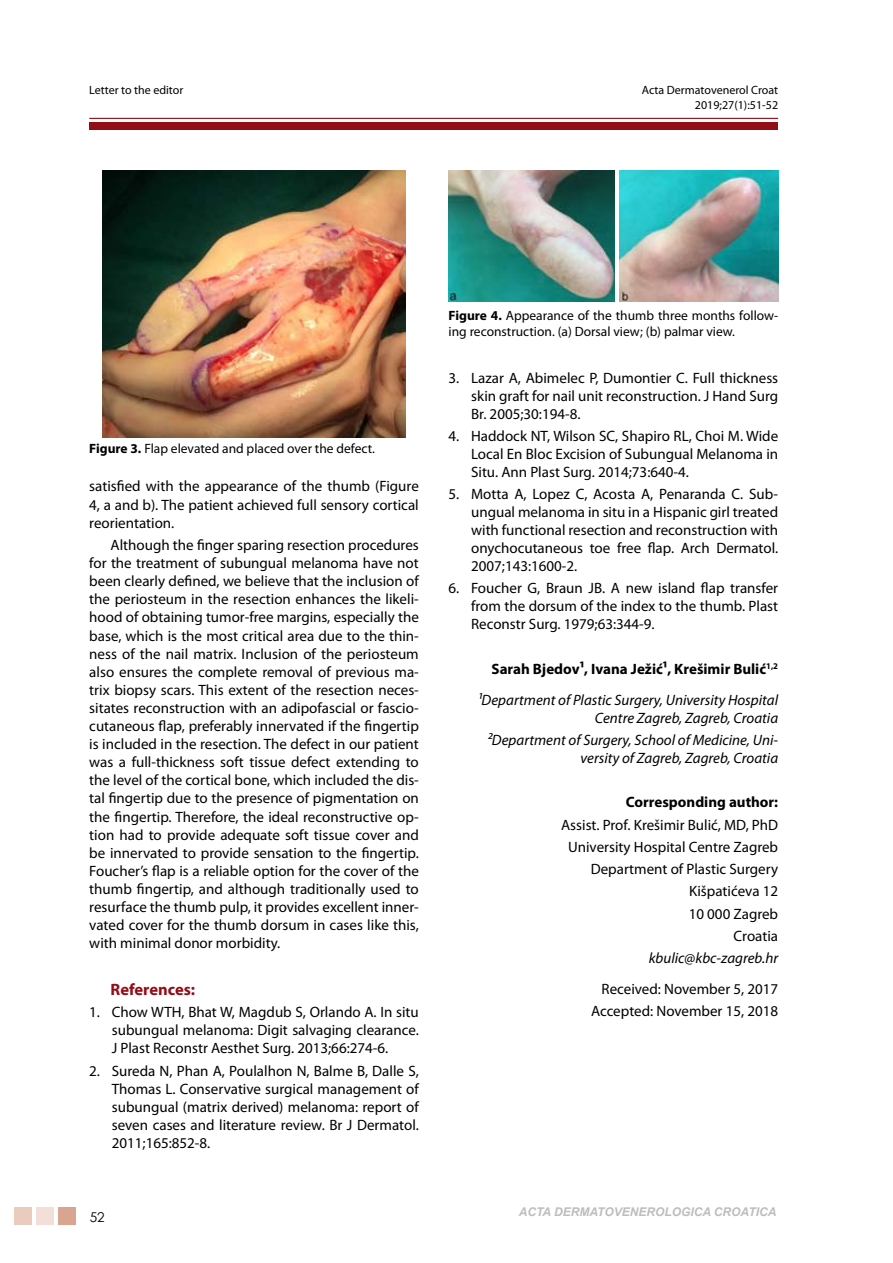
<style>
.page{position:relative;width:893px;height:1263px;background:#fff}
.page>*{position:absolute;margin:0;border:0;box-sizing:border-box;transform-origin:0 0}
.t1{font:700 16.5px "Myriad Pro";color:#930d17}
.t2{font:15px/18.1px "Myriad Pro";color:#000;text-align:justify}
.t3{font:italic 15px/30.8px "Myriad Pro";color:#000;text-align:right}
.t4{font:700 15px "Myriad Pro";color:#000}
.t5{font:13.5px/16.2px "Myriad Pro";color:#000}
.t6{font:13.5px "Century Gothic";color:#000}
.t7{font:12px/14.4px "Myriad Pro";color:#000;text-align:right}
.t8{font:italic 700 12px "Arial";color:#bcbdbe}
.s1{font-weight:700}
.s2{font-weight:700;font-style:normal}
</style>
<div class="page">
<div style="left:89px;top:122px;width:689px;height:8px;background:#930d17"></div>
<hr style="left:89px;top:118px;width:689px;height:1px;background:#930d17">
<div style="left:14px;top:1207px;width:18px;height:18px;background:#eacbbe"></div>
<div style="left:36px;top:1207px;width:18px;height:18px;background:#f3dfd7"></div>
<div style="left:59px;top:1207px;width:17px;height:18px;background:#d9a591"></div>
<img style="left:102px;top:170px;width:303px;height:268px">
<img style="left:620px;top:170px;width:158px;height:131px">
<img style="left:449px;top:170px;width:165px;height:132px">
<p class="t7" style="left:89px;top:83px;width:96px">Letter to the editor</p>
<p class="t7" style="left:642px;top:83px;width:138px">Acta Dermatovenerol Croat<br>2019;27(1):51-52</p>
<p class="t5" style="left:89px;top:441px;width:287px"><span class="s1">Figure 3.</span> Flap elevated and placed over the defect.</p>
<p class="t2" style="left:89px;top:477px;width:331px">satisfied with the appearance of the thumb (Figure 4, a and b). The patient achieved full sensory cortical reorientation.</p>
<p class="t2" style="left:89px;top:536px;width:331px;text-indent:21px">Although the finger sparing resection procedures for the treatment of subungual melanoma have not been clearly defined, we believe that the inclusion of the periosteum in the resection enhances the likeli&shy;hood of obtaining tumor-free margins, especially the base, which is the most critical area due to the thin&shy;ness of the nail matrix. Inclusion of the periosteum also ensures the complete removal of previous ma&shy;trix biopsy scars. This extent of the resection neces&shy;sitates reconstruction with an adipofascial or fascio&shy;cutaneous flap, preferably innervated if the fingertip is included in the resection. The defect in our patient was a full-thickness soft tissue defect extending to the level of the cortical bone, which included the dis&shy;tal fingertip due to the presence of pigmentation on the fingertip. Therefore, the ideal reconstructive op&shy;tion had to provide adequate soft tissue cover and be innervated to provide sensation to the fingertip.<br>Foucher’s flap is a reliable option for the cover of the thumb fingertip, and although traditionally used to resurface the thumb pulp, it provides excellent inner&shy;vated cover for the thumb dorsum in cases like this, with minimal donor morbidity.</p>
<p class="t1" style="left:111px;top:978px;width:86px">References:</p>
<p class="t2" style="left:112px;top:1003px;width:309px;text-indent:-22px">1. Chow WTH, Bhat W, Magdub S, Orlando A. In situ subungual melanoma: Digit salvaging clearance.<br>J Plast Reconstr Aesthet Surg. 2013;66:274-6.</p>
<p class="t2" style="left:112px;top:1061px;width:309px;text-indent:-22px">2. Sureda N, Phan A, Poulalhon N, Balme B, Dalle S, Thomas L. Conservative surgical management of subungual (matrix derived) melanoma: report of seven cases and literature review. Br J Dermatol.<br>2011;165:852-8.</p>
<p class="t6" style="left:90px;top:1207px;width:16px">52</p>
<p class="t5" style="left:449px;top:307px;width:331px"><span class="s1">Figure 4.</span> Appearance of the thumb three months follow&shy;ing reconstruction. (a) Dorsal view; (b) palmar view.</p>
<p class="t2" style="left:471px;top:368px;width:309px;text-indent:-22px">3. Lazar A, Abimelec P, Dumontier C. Full thickness skin graft for nail unit reconstruction. J Hand Surg Br. 2005;30:194-8.</p>
<p class="t2" style="left:471px;top:427px;width:309px;text-indent:-22px">4. Haddock NT, Wilson SC, Shapiro RL, Choi M. Wide Local En Bloc Excision of Subungual Melanoma in Situ. Ann Plast Surg. 2014;73:640-4.</p>
<p class="t2" style="left:471px;top:485px;width:309px;text-indent:-22px">5. Motta A, Lopez C, Acosta A, Penaranda C. Sub&shy;ungual melanoma in situ in a Hispanic girl treated with functional resection and reconstruction with onychocutaneous toe free flap. Arch Dermatol.<br>2007;143:1600-2.</p>
<p class="t2" style="left:471px;top:579px;width:309px;text-indent:-22px">6. Foucher G, Braun JB. A new island flap transfer from the dorsum of the index to the thumb. Plast Reconstr Surg. 1979;63:344-9.</p>
<p class="t3" style="left:478px;top:653px;width:301px"><span class="s2">Sarah Bjedov¹, Ivana Ježić¹, Krešimir Bulić</span><sup>1,2<br></sup>¹Department of Plastic Surgery, University Hospital</p>
<p class="t3" style="left:487px;top:706px;width:292px;line-height:22.2px">Centre Zagreb, Zagreb, Croatia<br>²Department of Surgery, School of Medicine, Uni-</p>
<p class="t3" style="left:581px;top:742px;width:199px">versity of Zagreb, Zagreb, Croatia</p>
<p class="t4" style="left:626px;top:793px;width:154px">Corresponding author:</p>
<p class="t2" style="left:561px;top:813px;width:218px;line-height:22.2px;text-align:right">Assist. Prof. Krešimir Bulić, MD, PhD<br>University Hospital Centre Zagreb<br>Department of Plastic Surgery<br>Kišpatićeva 12<br>10 000 Zagreb<br>Croatia</p>
<p class="t3" style="left:649px;top:942px;width:131px">kbulic@kbc-zagreb.hr</p>
<p class="t2" style="left:591px;top:978px;width:189px;line-height:22.2px;text-align:right">Received: November 5, 2017<br>Accepted: November 15, 2018</p>
<p class="t8" style="left:519px;top:1204px;width:259px">ACTA DERMATOVENEROLOGICA CROATICA</p>
</div>
